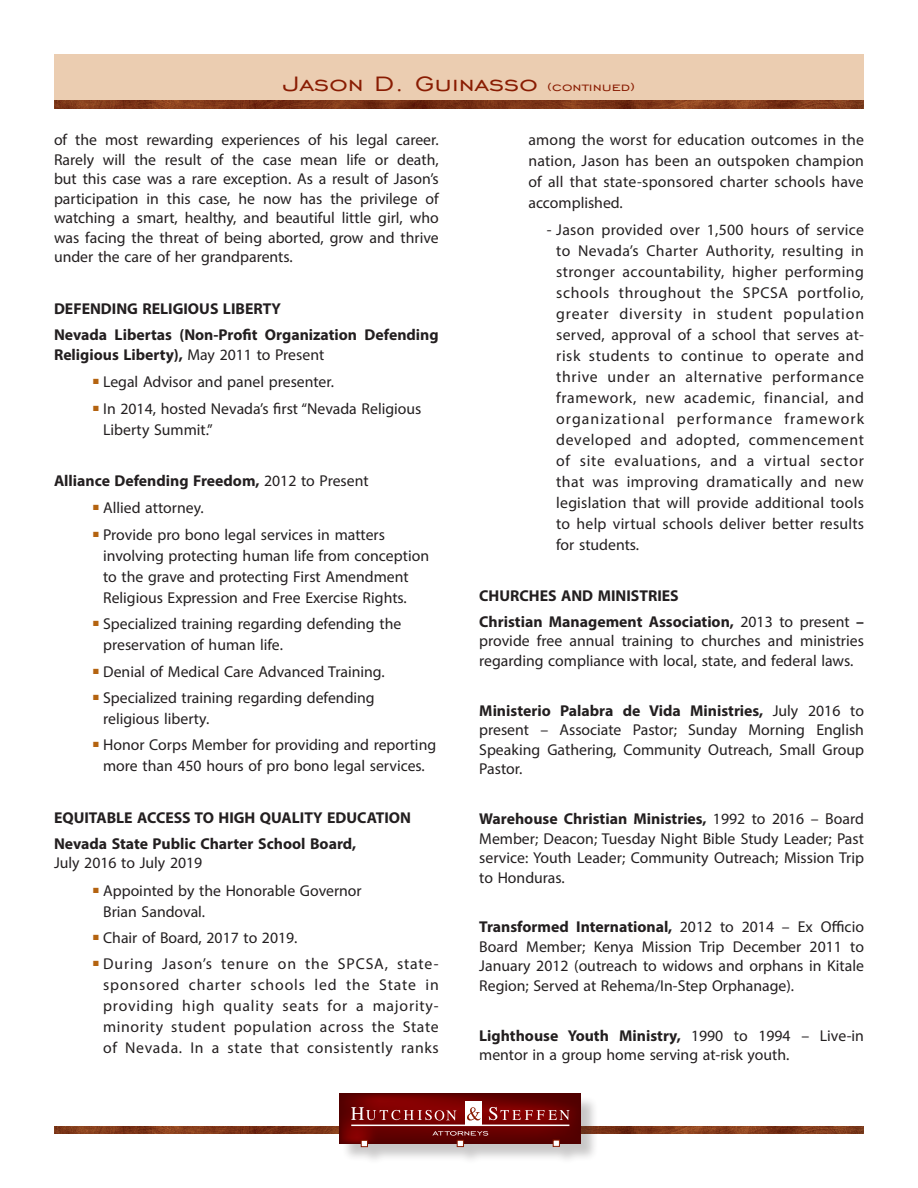
<style>
.page{position:relative;width:918px;height:1188px;background:#fff}
.page>*{position:absolute;margin:0;border:0;box-sizing:border-box;transform-origin:0 0}
.t1{font:26.85px "Engravers Gothic BT";color:#891c02;scale:1.18 1}
.t2{font:15.75px/21px "Myriad Pro";color:#231f20;text-align:justify}
.t3{font:700 15.75px/19.5px "Myriad Pro";color:#231f20}
.s1{font-size:15.3px}
.s2{font-weight:400}
.s3{font-weight:700}
</style>
<div class="page">
<div style="left:54px;top:54px;width:810px;height:53px;background:#ebcdb1"></div>
<img style="left:54px;top:101px;width:810px;height:7px">
<img style="left:54px;top:1126px;width:810px;height:8px">
<div style="left:342px;top:1096px;width:257px;height:69px;background:#231f20;opacity:.25"></div>
<img style="left:339px;top:1093px;width:241px;height:51px">
<svg style="left:351px;top:1107px;width:106px;height:13px"></svg>
<div style="left:465px;top:1101px;width:16px;height:24px;background:#fff"></div>
<svg style="left:467px;top:1107px;width:14px;height:14px"></svg>
<svg style="left:489px;top:1107px;width:81px;height:13px"></svg>
<hr style="left:351px;top:1125px;width:218px;height:1px;background:#fff">
<svg style="left:432px;top:1131px;width:56px;height:5px"></svg>
<div style="left:457px;top:1140px;width:6px;height:7px;background:#fff"></div>
<div style="left:457px;top:1140px;width:7px;height:7px;border:1px solid #891c02"></div>
<div style="left:361px;top:1140px;width:7px;height:7px;background:#fff"></div>
<div style="left:361px;top:1140px;width:7px;height:7px;border:1px solid #891c02"></div>
<div style="left:553px;top:1140px;width:7px;height:7px;border:1px solid #891c02"></div>
<h1 class="t1" style="left:283px;top:69px;width:300px">Jason D. Guinasso <span class="s1">(continued)</span></h1>
<p class="t2" style="left:54px;top:130px;width:386px;line-height:19.5px">of the most rewarding experiences of his legal career.<br>Rarely will the result of the case mean life or death, but this case was a rare exception. As a result of Jason’s participation in this case, he now has the privilege of watching a smart, healthy, and beautiful little girl, who was facing the threat of being aborted, grow and thrive under the care of her grandparents.</p>
<p class="t3" style="left:54px;top:299px;width:229px">DEFENDING RELIGIOUS LIBERTY</p>
<p class="t3" style="left:54px;top:325px;width:386px">Nevada Libertas (Non-Profit Organization Defending<br>Religious Liberty), <span class="s2">May 2011 to Present</span></p>
<p class="t2" style="left:93px;top:371px;width:243px"><sup>■</sup> Legal Advisor and panel presenter.</p>
<p class="t2" style="left:103px;top:398px;width:320px;text-indent:-10px"><sup>■</sup> In 2014, hosted Nevada’s first “Nevada Religious<br>Liberty Summit.”</p>
<p class="t3" style="left:54px;top:470px;width:316px">Alliance Defending Freedom, <span class="s2">2012 to Present</span></p>
<p class="t2" style="left:93px;top:497px;width:112px"><sup>■</sup> Allied attorney.</p>
<p class="t2" style="left:103px;top:524px;width:327px;text-align:left;text-indent:-10px"><sup>■</sup> Provide pro bono legal services in matters involving protecting human life from conception to the grave and protecting First Amendment Religious Expression and Free Exercise Rights.</p>
<p class="t2" style="left:103px;top:613px;width:300px;text-indent:-10px"><sup>■</sup> Specialized training regarding defending the preservation of human life.</p>
<p class="t2" style="left:93px;top:661px;width:293px"><sup>■</sup> Denial of Medical Care Advanced Training.</p>
<p class="t2" style="left:103px;top:687px;width:273px;text-indent:-10px"><sup>■</sup> Specialized training regarding defending religious liberty.</p>
<p class="t2" style="left:93px;top:734px;width:345px;text-align:center"><sup>■</sup> Honor Corps Member for providing and reporting more than 450 hours of pro bono legal services.</p>
<p class="t3" style="left:54px;top:807px;width:359px">EQUITABLE ACCESS TO HIGH QUALITY EDUCATION</p>
<p class="t3" style="left:54px;top:833px;width:304px">Nevada State Public Charter School Board,<br><span class="s2">July 2016 to July 2019</span></p>
<p class="t2" style="left:103px;top:880px;width:260px;text-indent:-10px"><sup>■</sup> Appointed by the Honorable Governor<br>Brian Sandoval.</p>
<p class="t2" style="left:93px;top:927px;width:206px"><sup>■</sup> Chair of Board, 2017 to 2019.</p>
<p class="t2" style="left:103px;top:953px;width:337px;text-indent:-10px"><sup>■</sup> During Jason’s tenure on the SPCSA, state&shy;sponsored charter schools led the State in providing high quality seats for a majority&shy;minority student population across the State of Nevada. In a state that consistently ranks</p>
<p class="t2" style="left:528px;top:129px;width:337px">among the worst for education outcomes in the nation, Jason has been an outspoken champion of all that state-sponsored charter schools have accomplished.</p>
<p class="t2" style="left:556px;top:219px;width:309px;text-indent:-10px">- Jason provided over 1,500 hours of service to Nevada’s Charter Authority, resulting in stronger accountability, higher performing schools throughout the SPCSA portfolio, greater diversity in student population served, approval of a school that serves at&shy;risk students to continue to operate and thrive under an alternative performance framework, new academic, financial, and organizational performance framework developed and adopted, commencement of site evaluations, and a virtual sector that was improving dramatically and new legislation that will provide additional tools to help virtual schools deliver better results for students.</p>
<p class="t3" style="left:479px;top:585px;width:201px">CHURCHES AND MINISTRIES</p>
<p class="t2" style="left:479px;top:612px;width:386px;line-height:19.5px"><span class="s3">Christian Management Association,</span> 2013 to present <span class="s3">– </span>provide free annual training to churches and ministries regarding compliance with local, state, and federal laws.</p>
<p class="t2" style="left:479px;top:701px;width:386px;line-height:19.5px"><span class="s3">Ministerio Palabra de Vida Ministries,</span> July 2016 to present – Associate Pastor; Sunday Morning English Speaking Gathering, Community Outreach, Small Group Pastor.</p>
<p class="t2" style="left:479px;top:809px;width:386px;line-height:19.5px"><span class="s3">Warehouse Christian Ministries,</span> 1992 to 2016 – Board Member; Deacon; Tuesday Night Bible Study Leader; Past service: Youth Leader; Community Outreach; Mission Trip to Honduras.</p>
<p class="t2" style="left:479px;top:917px;width:386px;line-height:19.5px"><span class="s3">Transformed International,</span> 2012 to 2014 – Ex Officio Board Member; Kenya Mission Trip December 2011 to January 2012 (outreach to widows and orphans in Kitale Region; Served at Rehema/In-Step Orphanage).</p>
<p class="t2" style="left:479px;top:1025px;width:386px;line-height:19.5px"><span class="s3">Lighthouse Youth Ministry,</span> 1990 to 1994 – Live-in mentor in a group home serving at-risk youth.</p>
</div>
